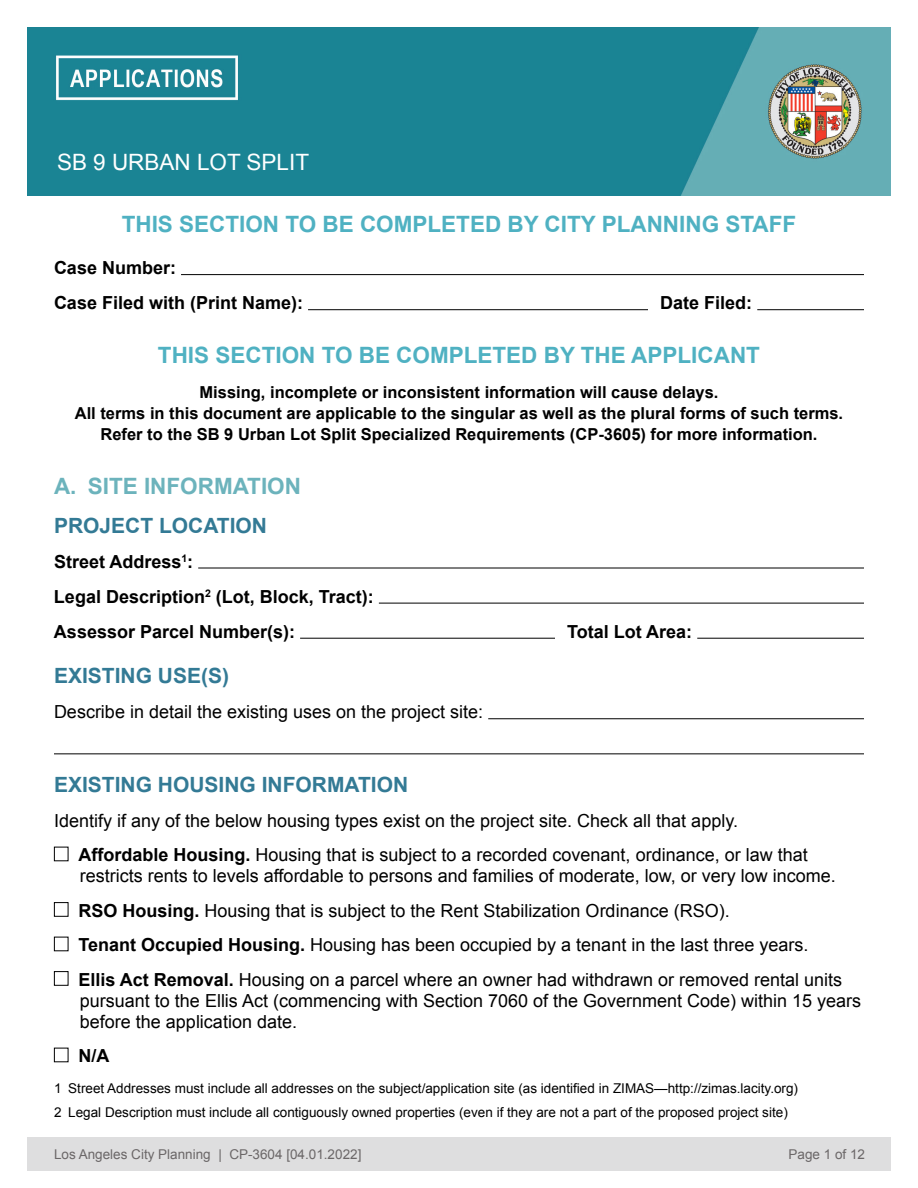
<style>
.page{position:relative;width:918px;height:1188px;background:#fff}
.page>*{position:absolute;margin:0;border:0;box-sizing:border-box;transform-origin:0 0}
.t1{font:700 22.5px "Arial";color:#4fb1c2}
.t2{font:700 22.5px "Arial";color:#6cb3bc}
.t3{font:22.5px "Arial";color:#fff}
.t4{font:700 21px "Arial";color:#337a95}
.t5{font:18px/34.5px "Arial";color:#000}
.t6{font:700 18px/35.1px "Arial";color:#000}
.t7{font:700 16.5px/21px "Arial";color:#000;text-align:center}
.t8{font:13.5px/23.2px "Arial";color:#000}
.t9{font:13.5px "Arial";color:#6b6768}
.s1{font-weight:700}
</style>
<div class="page">
<div style="left:27px;top:1137px;width:864px;height:33px;background:#dededf"></div>
<hr style="left:181px;top:274px;width:683px;height:1px;background:#000">
<hr style="left:308px;top:309px;width:340px;height:1px;background:#000">
<hr style="left:757px;top:309px;width:107px;height:1px;background:#000">
<hr style="left:198px;top:568px;width:666px;height:1px;background:#000">
<hr style="left:379px;top:603px;width:485px;height:1px;background:#000">
<hr style="left:300px;top:638px;width:255px;height:1px;background:#000">
<hr style="left:697px;top:638px;width:167px;height:1px;background:#000">
<hr style="left:488px;top:718px;width:376px;height:1px;background:#000">
<hr style="left:54px;top:753px;width:810px;height:1px;background:#000">
<div style="left:54px;top:847px;width:14px;height:14px;border:1px solid #000"></div>
<div style="left:54px;top:902px;width:14px;height:15px;border:1px solid #000"></div>
<div style="left:54px;top:937px;width:14px;height:14px;border:1px solid #000"></div>
<div style="left:54px;top:971px;width:14px;height:15px;border:1px solid #000"></div>
<div style="left:54px;top:1048px;width:14px;height:14px;border:1px solid #000"></div>
<img style="left:27px;top:27px;width:864px;height:168px">
<p class="t3" style="left:57px;top:147px;width:254px">SB 9 URBAN LOT SPLIT</p>
<p class="t1" style="left:122px;top:210px;width:676px">THIS SECTION TO BE COMPLETED BY CITY PLANNING STAFF</p>
<p class="t6" style="left:54px;top:251px;width:251px">Case Number:<br>Case Filed with (Print Name):</p>
<p class="t6" style="left:660px;top:286px;width:94px">Date Filed:</p>
<p class="t1" style="left:158px;top:341px;width:604px">THIS SECTION TO BE COMPLETED BY THE APPLICANT</p>
<p class="t7" style="left:75px;top:382px;width:770px">Missing, incomplete or inconsistent information will cause delays.<br>All terms in this document are applicable to the singular as well as the plural forms of such terms.<br>Refer to the SB 9 Urban Lot Split Specialized Requirements (CP-3605) for more information.</p>
<p class="t2" style="left:54px;top:471px;width:249px">A. SITE INFORMATION</p>
<p class="t4" style="left:54px;top:511px;width:215px">PROJECT LOCATION</p>
<p class="t6" style="left:54px;top:544px;width:321px">Street Address<sup>1</sup>:<br>Legal Description<sup>2</sup> (Lot, Block, Tract):<br>Assessor Parcel Number(s):</p>
<p class="t6" style="left:567px;top:615px;width:126px">Total Lot Area:</p>
<p class="t4" style="left:54px;top:662px;width:177px">EXISTING USE(S)</p>
<p class="t5" style="left:54px;top:695px;width:431px">Describe in detail the existing uses on the project site:</p>
<p class="t4" style="left:54px;top:771px;width:356px">EXISTING HOUSING INFORMATION</p>
<p class="t5" style="left:78px;top:803px;width:731px;text-indent:-24px">Identify if any of the below housing types exist on the project site. Check all that apply.<br><span class="s1">Affordable Housing.</span> Housing that is subject to a recorded covenant, ordinance, or law that</p>
<p class="t5" style="left:78px;top:859px;width:765px">restricts rents to levels affordable to persons and families of moderate, low, or very low income.<br><span class="s1">RSO Housing.</span> Housing that is subject to the Rent Stabilization Ordinance (RSO).<br><span class="s1">Tenant Occupied Housing.</span> Housing has been occupied by a tenant in the last three years.<br><span class="s1">Ellis Act Removal.</span> Housing on a parcel where an owner had withdrawn or removed rental units</p>
<p class="t5" style="left:80px;top:990px;width:783px;line-height:21px">pursuant to the Ellis Act (commencing with Section 7060 of the Government Code) within 15 years before the application date.</p>
<p class="t6" style="left:78px;top:1039px;width:32px">N/A</p>
<p class="t8" style="left:54px;top:1077px;width:746px">1 Street Addresses must include all addresses on the subject/application site (as identified in ZIMAS—http://zimas.lacity.org)<br>2 Legal Description must include all contiguously owned properties (even if they are not a part of the proposed project site)</p>
<p class="t9" style="left:54px;top:1145px;width:309px">Los Angeles City Planning | CP-3604 [04.01.2022]</p>
<p class="t9" style="left:789px;top:1145px;width:78px">Page 1 of 12</p>
</div>
